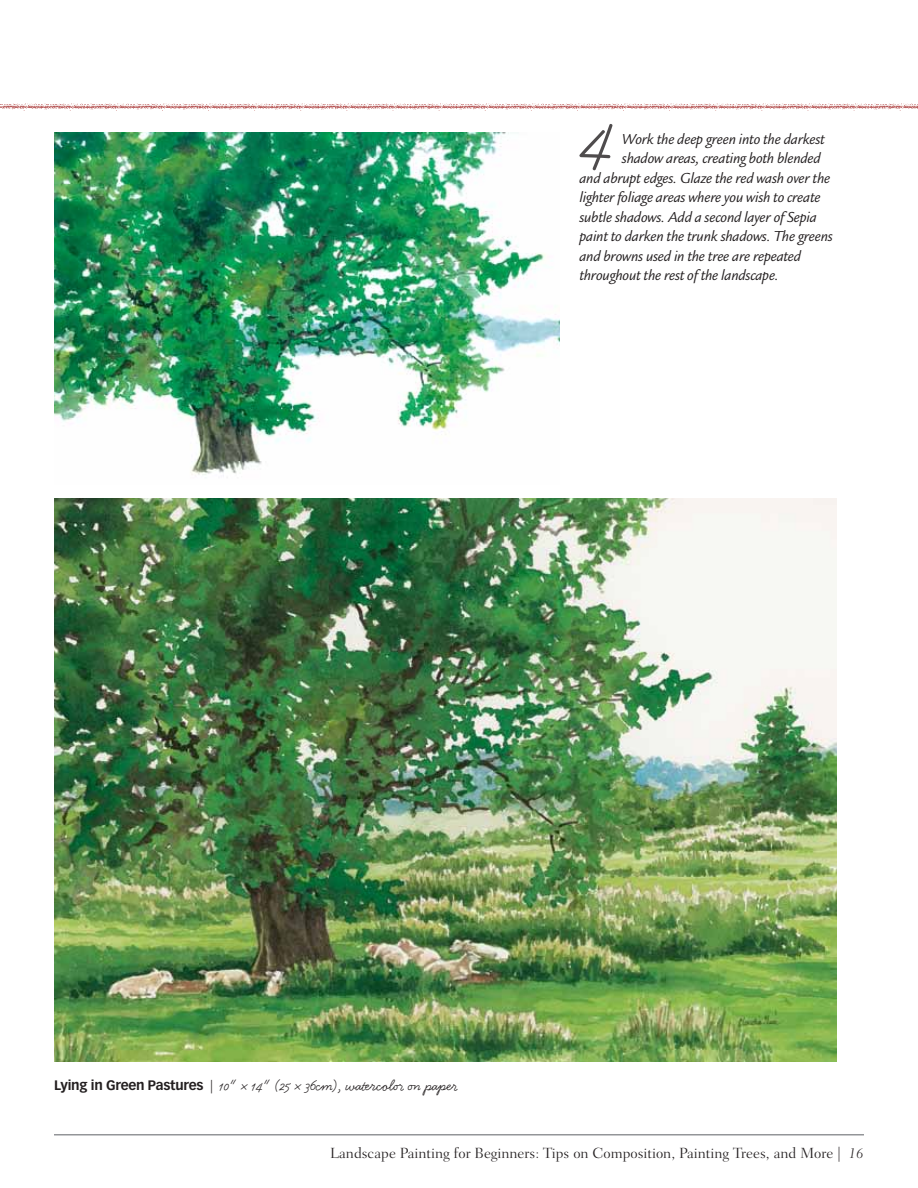
<style>
.page{position:relative;width:918px;height:1188px;background:#fff}
.page>*{position:absolute;margin:0;border:0;box-sizing:border-box;transform-origin:0 0}
.t1{font:80.4px "Handsome Pro";color:#4f4c4d}
.t2{font:16.5px "Handsome Pro";letter-spacing:-.015em;color:#231f20}
.t3{font:italic 15.75px "Legacy Sans Std";letter-spacing:-.01em;color:#231f20}
.t4{font:300 15px "Fairfield LT Std";color:#231f20}
.s1{font-family:"Vectora LT Std";font-weight:700;font-size:13.5px}
.s2{font-family:"Vectora LT Std";font-weight:300;font-size:13.5px}
.s3{font-style:italic}
</style>
<div class="page">
<hr style="left:54px;top:1134px;width:810px;height:2px;background:#939598">
<img style="left:0;top:103px;width:918px;height:30px">
<img style="left:54px;top:498px;width:783px;height:563px">
<img style="left:54px;top:133px;width:505px;height:342px">
<h1 class="t1" style="left:580px;top:89px;width:37px">4</h1>
<p class="t3" style="left:622px;top:130px;width:204px">Work the deep green into the darkest</p>
<p class="t3" style="left:622px;top:150px;width:200px">shadow areas, creating both blended</p>
<p class="t3" style="left:579px;top:169px;width:252px">and abrupt edges. Glaze the red wash over the</p>
<p class="t3" style="left:579px;top:189px;width:243px">lighter foliage areas where you wish to create</p>
<p class="t3" style="left:579px;top:208px;width:239px">subtle shadows. Add a second layer of Sepia</p>
<p class="t3" style="left:579px;top:228px;width:255px">paint to darken the trunk shadows. The greens</p>
<p class="t3" style="left:579px;top:247px;width:223px">and browns used in the tree are repeated</p>
<p class="t3" style="left:579px;top:267px;width:201px">throughout the rest of the landscape.</p>
<p class="t2" style="left:54px;top:1076px;width:405px"><span class="s1">Lying in Green Pastures</span> <span class="s2">|</span> 10" × 14" (25 × 36cm), watercolor on paper</p>
<p class="t4" style="left:330px;top:1144px;width:535px">Landscape Painting for Beginners: Tips on Composition, Painting Trees, and More | <span class="s3">16</span></p>
</div>
